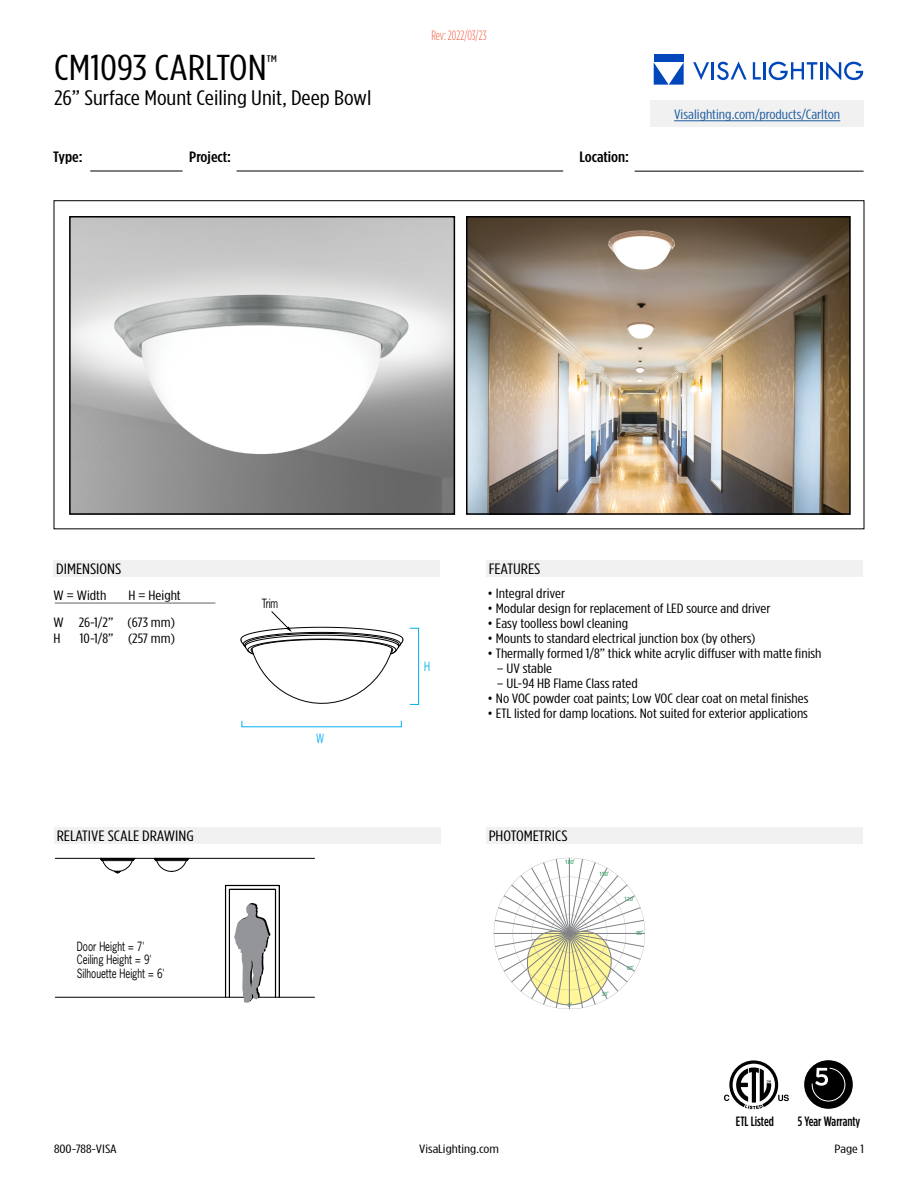
<style>
.page{position:relative;width:918px;height:1188px;background:#fff}
.page>*{position:absolute;margin:0;border:0;box-sizing:border-box;transform-origin:0 0}
.t1{font:condensed 36px "Gotham HTF";color:#000;scale:1.25 1}
.t2{font:condensed 21px "Gotham HTF";color:#000;scale:1.25 1}
.t3{font:condensed 15px "Gotham HTF";color:#000;scale:1.25 1}
.t4{font:500 condensed 15px "Gotham HTF";color:#000;scale:1.25 1}
.t5{font:condensed 13.5px/15.8px "Gotham HTF";color:#000;scale:1.25 1}
.t6{font:condensed 13.5px "Gotham HTF";color:#215e9e;scale:1.25 1}
.t7{font:500 condensed 13.5px "Gotham HTF";color:#000}
.t8{font:300 condensed 13.5px "Gotham HTF";letter-spacing:-.01em;color:#f15b40;scale:.9 1}
.t9{font:12px/13.5px "News Gothic Std";color:#000;scale:.8 1}
.t10{font:condensed 12px "Gotham HTF";color:#000;scale:1.35 1}
.t11{font:12px "News Gothic Std";color:#00aeef;scale:.8 1}
.t12{font:condensed 5.85px "Frutiger LT Std";color:#009444}
</style>
<div class="page">
<svg style="left:804px;top:1060px;width:49px;height:49px"></svg>
<svg style="left:724px;top:1060px;width:65px;height:49px"></svg>
<svg style="left:493px;top:857px;width:152px;height:153px"></svg>
<svg style="left:154px;top:859px;width:35px;height:13px"></svg>
<svg style="left:100px;top:859px;width:35px;height:15px"></svg>
<hr style="left:55px;top:858px;width:260px;height:1px;background:#000">
<hr style="left:55px;top:997px;width:260px;height:1px;background:#000">
<svg style="left:225px;top:885px;width:55px;height:118px"></svg>
<div style="left:654px;top:55px;width:30px;height:7px;background:#0047bb"></div>
<svg style="left:654px;top:62px;width:30px;height:23px"></svg>
<svg style="left:693px;top:62px;width:16px;height:18px"></svg>
<hr style="left:711px;top:62px;width:3px;height:18px;background:#0047bb">
<svg style="left:753px;top:62px;width:8px;height:18px"></svg>
<hr style="left:763px;top:62px;width:3px;height:18px;background:#0047bb">
<svg style="left:769px;top:62px;width:94px;height:18px"></svg>
<svg style="left:717px;top:61px;width:30px;height:19px"></svg>
<hr style="left:90px;top:171px;width:93px;height:1px;background:#000">
<hr style="left:635px;top:171px;width:229px;height:1px;background:#000">
<hr style="left:237px;top:171px;width:326px;height:1px;background:#000">
<div style="left:650px;top:100px;width:214px;height:27px;background:#f1f1f2"></div>
<hr style="left:674px;top:121px;width:166px;height:1px;background:#215e9e">
<svg style="left:241px;top:611px;width:163px;height:93px"></svg>
<hr style="left:418px;top:628px;width:1px;height:76px;background:#00aeef">
<hr style="left:242px;top:727px;width:159px;height:1px;background:#00aeef">
<div style="left:53px;top:561px;width:386px;height:16px;background:#f1f1f2"></div>
<div style="left:486px;top:561px;width:377px;height:16px;background:#f1f1f2"></div>
<div style="left:54px;top:827px;width:386px;height:16px;background:#f1f1f2"></div>
<div style="left:486px;top:827px;width:377px;height:16px;background:#f1f1f2"></div>
<img style="left:72px;top:219px;width:380px;height:293px">
<div style="left:69px;top:216px;width:386px;height:299px;border:2px solid #000"></div>
<img style="left:469px;top:219px;width:379px;height:293px">
<div style="left:466px;top:216px;width:385px;height:299px;border:2px solid #000"></div>
<hr style="left:55px;top:603px;width:160px;height:1px;background:#636466">
<h1 class="t1" style="left:54px;top:48px;width:180px">CM1093 CARLTON<sup>™</sup></h1>
<h2 class="t2" style="left:54px;top:87px;width:256px">26” Surface Mount Ceiling Unit, Deep Bowl</h2>
<p class="t8" style="left:431px;top:28px;width:63px">Rev: 2022/03/23</p>
<p class="t4" style="left:53px;top:148px;width:25px">Type:</p>
<p class="t4" style="left:189px;top:148px;width:35px">Project:</p>
<p class="t4" style="left:579px;top:148px;width:41px">Location:</p>
<p class="t6" style="left:674px;top:107px;width:134px">Visalighting.com/products/Carlton</p>
<p class="t3" style="left:56px;top:561px;width:54px">DIMENSIONS</p>
<p class="t5" style="left:53px;top:587px;width:44px">W = Width</p>
<p class="t5" style="left:128px;top:587px;width:43px">H = Height</p>
<p class="t5" style="left:53px;top:615px;width:99px">W 26-1/2” (673 mm)<br>H</p>
<p class="t5" style="left:80px;top:630px;width:77px">10-1/8” (257 mm)</p>
<p class="t9" style="left:262px;top:597px;width:22px">Trim</p>
<p class="t11" style="left:317px;top:731px;width:11px">W</p>
<p class="t11" style="left:424px;top:659px;width:9px">H</p>
<p class="t3" style="left:489px;top:561px;width:43px">FEATURES</p>
<p class="t5" style="left:488px;top:585px;width:63px">• Integral driver</p>
<p class="t5" style="left:488px;top:600px;width:228px">• Modular design for replacement of LED source and driver</p>
<p class="t5" style="left:488px;top:615px;width:114px">• Easy toolless bowl cleaning</p>
<p class="t5" style="left:488px;top:630px;width:216px">• Mounts to standard electrical junction box (by others)</p>
<p class="t5" style="left:488px;top:645px;width:269px">• Thermally formed 1/8” thick white acrylic diffuser with matte finish</p>
<p class="t5" style="left:497px;top:660px;width:46px">– UV stable</p>
<p class="t5" style="left:497px;top:675px;width:114px">– UL-94 HB Flame Class rated</p>
<p class="t5" style="left:488px;top:690px;width:258px">• No VOC powder coat paints; Low VOC clear coat on metal finishes</p>
<p class="t5" style="left:488px;top:705px;width:258px">• ETL listed for damp locations. Not suited for exterior applications</p>
<p class="t3" style="left:57px;top:828px;width:111px">RELATIVE SCALE DRAWING</p>
<p class="t3" style="left:489px;top:828px;width:65px">PHOTOMETRICS</p>
<p class="t9" style="left:77px;top:939px;width:111px">Door Height = 7'<br>Ceiling Height = 9'<br>Silhouette Height = 6'</p>
<p class="t12" style="left:565px;top:858px;width:11px">180˚</p>
<p class="t12" style="left:568px;top:1002px;width:6px">0˚</p>
<p class="t12" style="left:599px;top:870px;width:11px">150˚</p>
<p class="t12" style="left:602px;top:991px;width:8px">30˚</p>
<p class="t12" style="left:624px;top:895px;width:11px">120˚</p>
<p class="t12" style="left:636px;top:930px;width:8px">90˚</p>
<p class="t12" style="left:627px;top:964px;width:8px">60˚</p>
<p class="t7" style="left:736px;top:1113px;width:39px">ETL Listed</p>
<p class="t7" style="left:798px;top:1113px;width:64px">5 Year Warranty</p>
<p class="t10" style="left:54px;top:1143px;width:48px">800-788-VISA</p>
<p class="t10" style="left:419px;top:1143px;width:61px">VisaLighting.com</p>
<p class="t10" style="left:835px;top:1143px;width:23px">Page 1</p>
</div>
